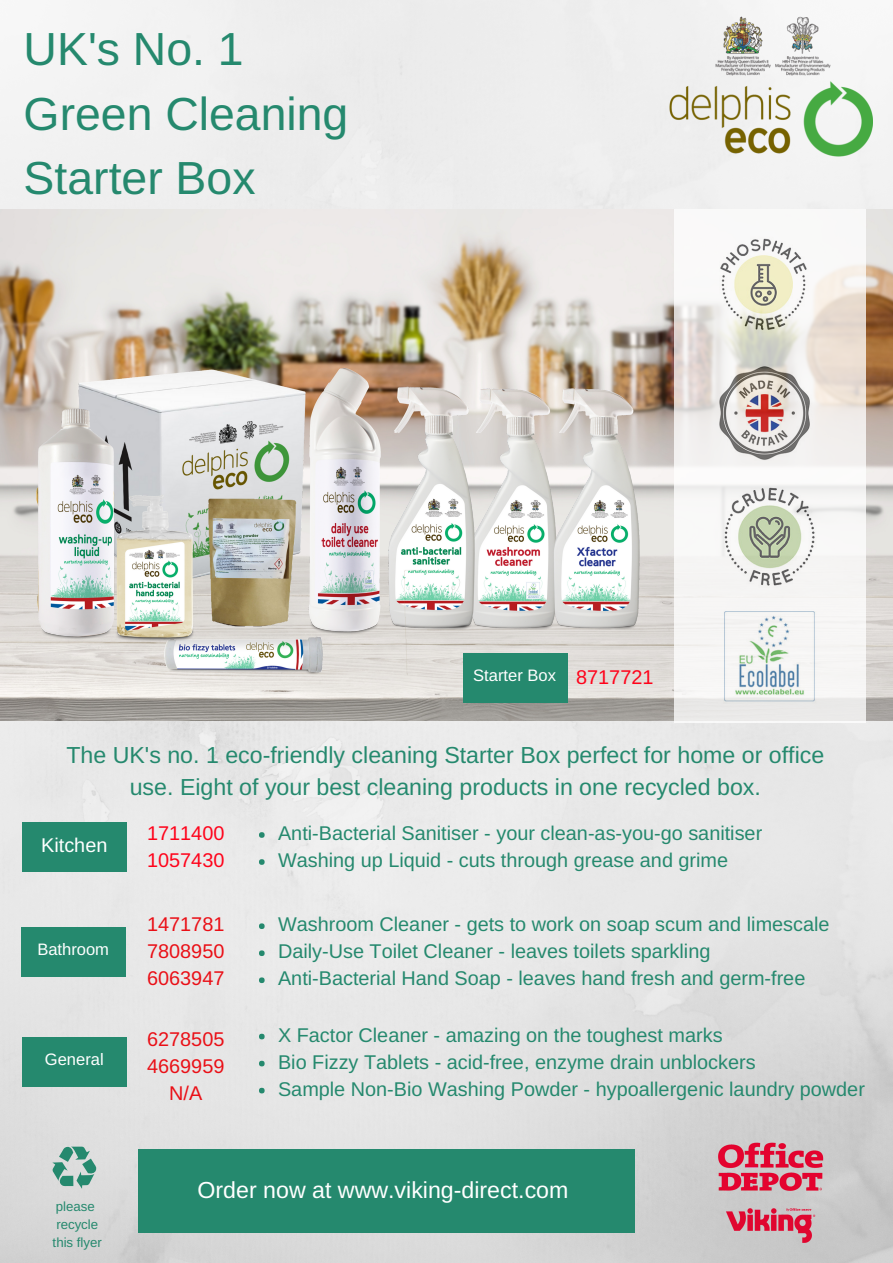
<style>
.page{position:relative;width:893px;height:1263px;background:#fff}
.page>*{position:absolute;margin:0;border:0;box-sizing:border-box;transform-origin:0 0}
.t1{font:46.35px/64.2px "Arimo";color:#25896e}
.t2{font:23.25px/31.5px "Arimo";color:#25896e;text-align:center}
.t3{font:23.25px "Arimo";color:#fff}
.t4{font:19.8px/27px "Arimo";color:#25896e}
.t5{font:19.8px/27px "Arimo";color:#ea0f16;text-align:justify}
.t6{font:19.8px/27px "Arimo";color:#ff021a}
.t7{font:19.8px "Arimo";color:#fff}
.t8{font:16.5px "Arimo";color:#fff}
.t9{font:13.2px/18px "Arimo";color:#25896e}
</style>
<div class="page">
<img style="left:0;top:0;width:893px;height:1263px">
<img style="left:668px;top:17px;width:205px;height:141px">
<img style="left:0;top:209px;width:893px;height:512px">
<img style="left:674px;top:209px;width:192px;height:514px">
<svg style="left:259px;top:1034px;width:6px;height:5px"></svg>
<svg style="left:259px;top:1061px;width:6px;height:5px"></svg>
<svg style="left:259px;top:1088px;width:6px;height:5px"></svg>
<svg style="left:259px;top:832px;width:6px;height:6px"></svg>
<svg style="left:259px;top:859px;width:6px;height:6px"></svg>
<svg style="left:259px;top:923px;width:6px;height:6px"></svg>
<svg style="left:259px;top:950px;width:6px;height:6px"></svg>
<svg style="left:259px;top:977px;width:6px;height:6px"></svg>
<div style="left:139px;top:1150px;width:496px;height:83px;background:#25896e"></div>
<div style="left:23px;top:822px;width:104px;height:49px;background:#25896e"></div>
<div style="left:21px;top:927px;width:105px;height:49px;background:#25896e"></div>
<div style="left:23px;top:1037px;width:104px;height:50px;background:#25896e"></div>
<svg style="left:52px;top:1146px;width:45px;height:43px"></svg>
<img style="left:725px;top:1208px;width:90px;height:34px">
<img style="left:717px;top:1141px;width:106px;height:53px">
<img style="left:24px;top:184px;width:636px;height:636px">
<img style="left:16px;top:402px;width:110px;height:242px">
<img style="left:75px;top:489px;width:159px;height:158px">
<h1 class="t1" style="left:24px;top:17px;width:326px">UK's No. 1<br>Green Cleaning<br>Starter Box</h1>
<p class="t8" style="left:473px;top:666px;width:84px">Starter Box</p>
<p class="t6" style="left:576px;top:663px;width:79px">8717721</p>
<p class="t2" style="left:66px;top:740px;width:759px">The UK's no. 1 eco-friendly cleaning Starter Box perfect for home or office use. Eight of your best cleaning products in one recycled box.</p>
<p class="t7" style="left:41px;top:834px;width:68px">Kitchen</p>
<p class="t6" style="left:147px;top:820px;width:79px">1711400<br>1057430</p>
<p class="t8" style="left:37px;top:940px;width:73px">Bathroom</p>
<p class="t8" style="left:45px;top:1050px;width:60px">General</p>
<p class="t5" style="left:147px;top:911px;width:79px">1471781<br>7808950<br>6063947</p>
<p class="t5" style="left:147px;top:1026px;width:79px;text-align:center">6278505<br>4669959<br>N/A</p>
<p class="t4" style="left:278px;top:820px;width:486px">Anti-Bacterial Sanitiser - your clean-as-you-go sanitiser<br>Washing up Liquid - cuts through grease and grime</p>
<p class="t4" style="left:278px;top:911px;width:553px">Washroom Cleaner - gets to work on soap scum and limescale<br>Daily-Use Toilet Cleaner - leaves toilets sparkling<br>Anti-Bacterial Hand Soap - leaves hand fresh and germ-free</p>
<p class="t4" style="left:278px;top:1021px;width:588px">X Factor Cleaner - amazing on the toughest marks<br>Bio Fizzy Tablets - acid-free, enzyme drain unblockers<br>Sample Non-Bio Washing Powder - hypoallergenic laundry powder</p>
<p class="t9" style="left:53px;top:1197px;width:51px">please recycle this flyer</p>
<p class="t3" style="left:198px;top:1177px;width:372px">Order now at www.viking-direct.com</p>
</div>
